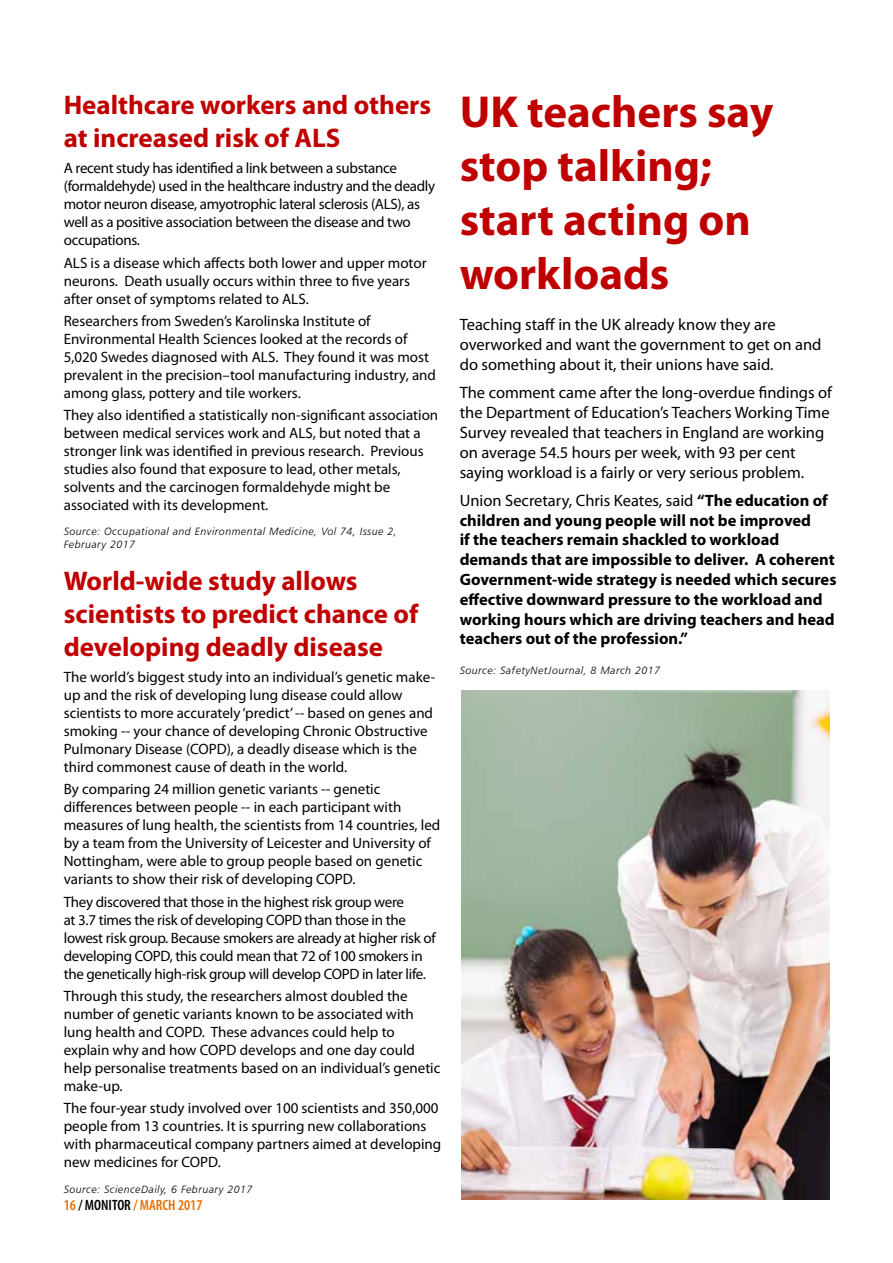
<style>
.page{position:relative;width:893px;height:1263px;background:#fff}
.page>*{position:absolute;margin:0;border:0;box-sizing:border-box;transform-origin:0 0}
.t1{font:700 45px/54px "Myriad Pro";color:#c00000}
.t2{font:700 27px/33px "Myriad Pro";color:#c00000}
.t3{font:16.5px/19.8px "Myriad Pro";color:#000}
.t4{font:700 16.5px/19.8px "Myriad Pro";color:#000}
.t5{font:15px/18px "Myriad Pro";color:#000}
.t6{font:15px/18px "Myriad Pro";letter-spacing:-.02em;color:#000}
.t7{font:600 condensed 15px "Myriad Pro";color:#e96c00}
.t8{font:italic 300 10.5px/12.6px "Frutiger";letter-spacing:.05em;color:#000}
.s1{color:#000}
.s2{font-weight:400}
</style>
<div class="page">
<img style="left:462px;top:690px;width:367px;height:509px">
<h2 class="t2" style="left:64px;top:87px;width:369px">Healthcare workers and others at increased risk of ALS</h2>
<p class="t6" style="left:64px;top:159px;width:373px">A recent study has identified a link between a substance (formaldehyde) used in the healthcare industry and the deadly motor neuron disease, amyotrophic lateral sclerosis (ALS), as well as a positive association between the disease and two occupations.</p>
<p class="t5" style="left:64px;top:253px;width:364px">ALS is a disease which affects both lower and upper motor neurons. Death usually occurs within three to five years after onset of symptoms related to ALS.</p>
<p class="t5" style="left:64px;top:312px;width:374px">Researchers from Sweden’s Karolinska Institute of Environmental Health Sciences looked at the records of 5,020 Swedes diagnosed with ALS. They found it was most prevalent in the precision–tool manufacturing industry, and among glass, pottery and tile workers.</p>
<p class="t5" style="left:64px;top:406px;width:376px">They also identified a statistically non-significant association between medical services work and ALS, but noted that a stronger link was identified in previous research. Previous studies also found that exposure to lead, other metals, solvents and the carcinogen formaldehyde might be associated with its development.</p>
<p class="t8" style="left:64px;top:525px;width:334px">Source: Occupational and Environmental Medicine, Vol 74, Issue 2,<br>February 2017</p>
<h2 class="t2" style="left:64px;top:563px;width:356px">World-wide study allows scientists to predict chance of developing deadly disease</h2>
<p class="t5" style="left:64px;top:668px;width:373px">The world’s biggest study into an individual’s genetic make&shy;up and the risk of developing lung disease could allow scientists to more accurately ‘predict’ -- based on genes and smoking -- your chance of developing Chronic Obstructive Pulmonary Disease (COPD), a deadly disease which is the third commonest cause of death in the world.</p>
<p class="t5" style="left:64px;top:780px;width:378px">By comparing 24 million genetic variants -- genetic differences between people -- in each participant with measures of lung health, the scientists from 14 countries, led by a team from the University of Leicester and University of Nottingham, were able to group people based on genetic variants to show their risk of developing COPD.</p>
<p class="t6" style="left:64px;top:892px;width:374px">They discovered that those in the highest risk group were<br>at 3.7 times the risk of developing COPD than those in the lowest risk group. Because smokers are already at higher risk of developing COPD, this could mean that 72 of 100 smokers in the genetically high-risk group will develop COPD in later life.</p>
<p class="t5" style="left:64px;top:986px;width:378px">Through this study, the researchers almost doubled the number of genetic variants known to be associated with lung health and COPD. These advances could help to explain why and how COPD develops and one day could help personalise treatments based on an individual’s genetic make-up.</p>
<p class="t5" style="left:64px;top:1099px;width:379px">The four-year study involved over 100 scientists and 350,000 people from 13 countries. It is spurring new collaborations with pharmaceutical company partners aimed at developing new medicines for COPD.</p>
<p class="t8" style="left:64px;top:1182px;width:190px">Source: ScienceDaily, 6 February 2017</p>
<p class="t7" style="left:64px;top:1197px;width:140px">16 <span class="s1">/ MONITOR</span> / MARCH 2017</p>
<h1 class="t1" style="left:460px;top:84px;width:315px">UK teachers say stop talking; start acting on workloads</h1>
<p class="t3" style="left:460px;top:315px;width:363px">Teaching staff in the UK already know they are overworked and want the government to get on and do something about it, their unions have said.</p>
<p class="t3" style="left:460px;top:383px;width:374px">The comment came after the long-overdue findings of the Department of Education’s Teachers Working Time Survey revealed that teachers in England are working on average 54.5 hours per week, with 93 per cent saying workload is a fairly or very serious problem.</p>
<p class="t4" style="left:460px;top:490px;width:378px"><span class="s2">Union Secretary, Chris Keates, said</span> “The education of children and young people will not be improved<br>if the teachers remain shackled to workload demands that are impossible to deliver. A coherent Government-wide strategy is needed which secures effective downward pressure to the workload and working hours which are driving teachers and head teachers out of the profession.”</p>
<p class="t8" style="left:460px;top:664px;width:202px">Source: SafetyNetJournal, 8 March 2017</p>
</div>
